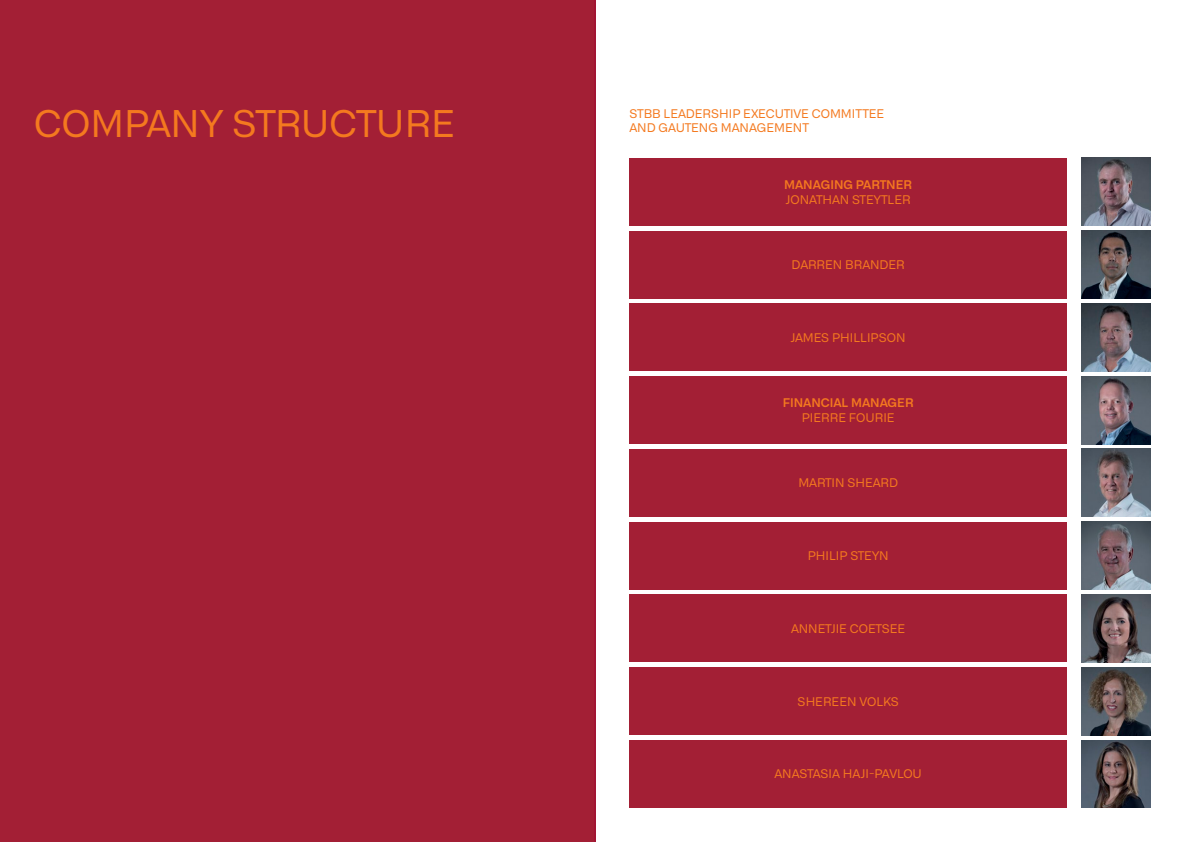
<style>
.page{position:relative;width:1191px;height:842px;background:#fff}
.page>*{position:absolute;margin:0;border:0;box-sizing:border-box;transform-origin:0 0}
.t1{font:37px "Alliance No.1";letter-spacing:-.01em;color:#f4791f}
.t2{font:12px/14.4px "Alliance No.1";color:#f4791f}
.t3{font:600 12px "Alliance No.1";color:#f4791f}
</style>
<div class="page">
<div style="left:0;top:0;width:595px;height:842px;background:#a31f35"></div>
<div style="left:629px;top:158px;width:438px;height:68px;background:#a31f35"></div>
<div style="left:629px;top:231px;width:438px;height:68px;background:#a31f35"></div>
<div style="left:629px;top:376px;width:438px;height:68px;background:#a31f35"></div>
<div style="left:629px;top:303px;width:438px;height:68px;background:#a31f35"></div>
<div style="left:629px;top:449px;width:438px;height:68px;background:#a31f35"></div>
<div style="left:629px;top:522px;width:438px;height:68px;background:#a31f35"></div>
<div style="left:629px;top:594px;width:438px;height:68px;background:#a31f35"></div>
<div style="left:629px;top:667px;width:438px;height:68px;background:#a31f35"></div>
<div style="left:629px;top:740px;width:438px;height:68px;background:#a31f35"></div>
<img style="left:1081px;top:158px;width:69px;height:68px">
<img style="left:1081px;top:522px;width:69px;height:68px">
<img style="left:1081px;top:303px;width:69px;height:68px">
<img style="left:1081px;top:231px;width:69px;height:68px">
<img style="left:1081px;top:667px;width:69px;height:68px">
<img style="left:1081px;top:740px;width:69px;height:68px">
<img style="left:1081px;top:449px;width:69px;height:68px">
<img style="left:1081px;top:594px;width:69px;height:68px">
<img style="left:1081px;top:376px;width:69px;height:68px">
<h1 class="t1" style="left:34px;top:101px;width:422px">COMPANY STRUCTURE</h1>
<p class="t2" style="left:629px;top:106px;width:256px">STBB LEADERSHIP EXECUTIVE COMMITTEE<br>AND GAUTENG MANAGEMENT</p>
<p class="t3" style="left:784px;top:177px;width:129px">MANAGING PARTNER</p>
<p class="t2" style="left:785px;top:192px;width:126px">JONATHAN STEYTLER</p>
<p class="t2" style="left:791px;top:257px;width:115px">DARREN BRANDER</p>
<p class="t2" style="left:790px;top:330px;width:116px">JAMES PHILLIPSON</p>
<p class="t3" style="left:782px;top:395px;width:132px">FINANCIAL MANAGER</p>
<p class="t2" style="left:802px;top:410px;width:94px">PIERRE FOURIE</p>
<p class="t2" style="left:798px;top:476px;width:101px">MARTIN SHEARD</p>
<p class="t2" style="left:808px;top:549px;width:82px">PHILIP STEYN</p>
<p class="t2" style="left:791px;top:621px;width:116px">ANNETJIE COETSEE</p>
<p class="t2" style="left:797px;top:694px;width:103px">SHEREEN VOLKS</p>
<p class="t2" style="left:774px;top:767px;width:149px">ANASTASIA HAJI-PAVLOU</p>
</div>
